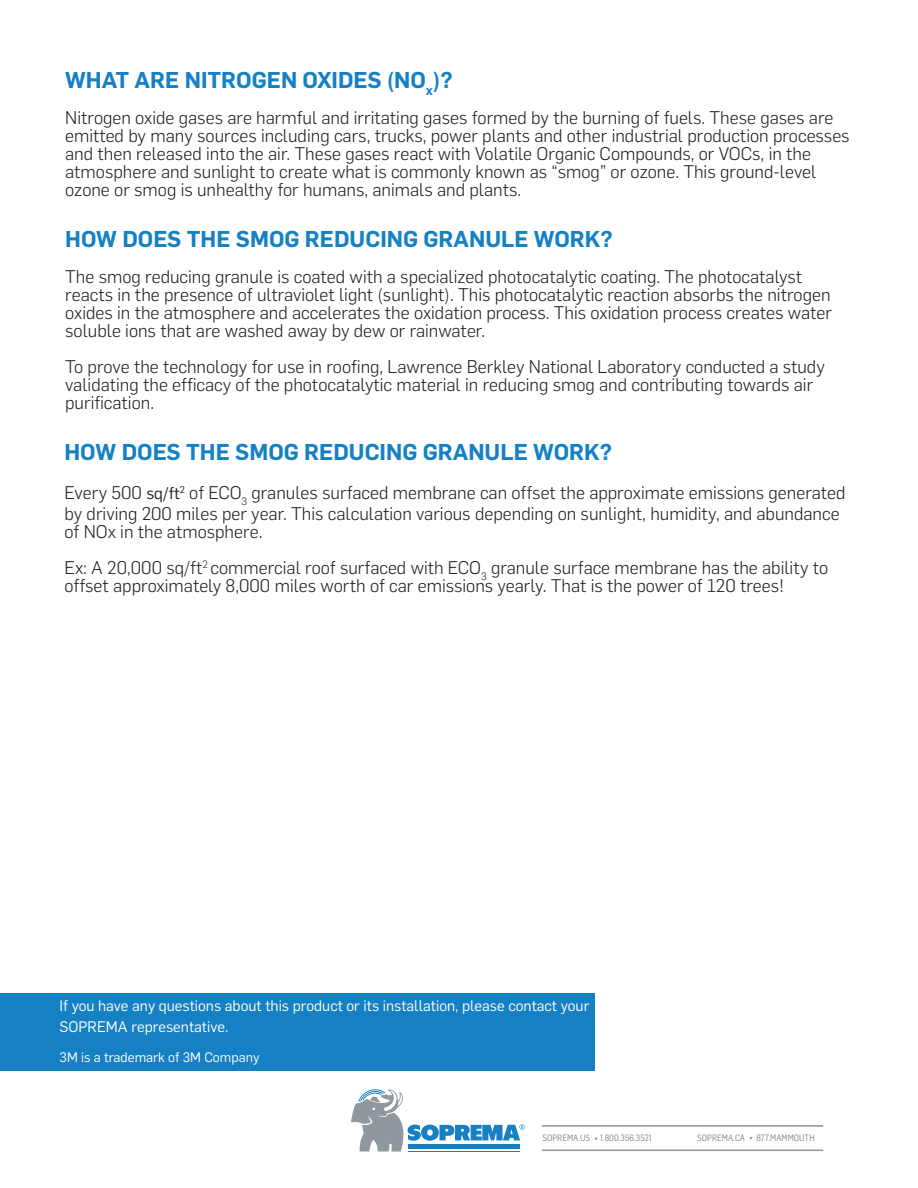
<style>
.page{position:relative;width:918px;height:1188px;background:#fff}
.page>*{position:absolute;margin:0;border:0;box-sizing:border-box;transform-origin:0 0}
.t1{font:600 22.5px "Flama";color:#1581c4}
.t2{font:300 18px/18px "Flama";color:#231f20}
.t3{font:15px/21px "Flama";color:#fff}
.t4{font:13.5px "Flama";color:#fff}
.t5{font:9px "Flama Semicondensed";color:#808285}
.s1{font-weight:400;font-size:16.5px}
</style>
<div class="page">
<svg style="left:351px;top:1089px;width:174px;height:63px"></svg>
<hr style="left:542px;top:1125px;width:281px;height:2px;background:#8f989d">
<hr style="left:542px;top:1150px;width:281px;height:1px;background:#8f989d">
<svg style="left:693px;top:1125px;width:124px;height:25px"></svg>
<svg style="left:541px;top:1125px;width:113px;height:26px"></svg>
<div style="left:0;top:993px;width:595px;height:77px;background:#1581c4"></div>
<p class="t1" style="left:65px;top:64px;width:389px">WHAT ARE NITROGEN OXIDES (NO<sub>x</sub>)?</p>
<p class="t2" style="left:65px;top:107px;width:786px">Nitrogen oxide gases are harmful and irritating gases formed by the burning of fuels. These gases are emitted by many sources including cars, trucks, power plants and other industrial production processes and then released into the air. These gases react with Volatile Organic Compounds, or VOCs, in the atmosphere and sunlight to create what is commonly known as “smog” or ozone. This ground-level ozone or smog is unhealthy for humans, animals and plants.</p>
<p class="t1" style="left:65px;top:223px;width:549px">HOW DOES THE SMOG REDUCING GRANULE WORK?</p>
<p class="t2" style="left:65px;top:266px;width:768px">The smog reducing granule is coated with a specialized photocatalytic coating. The photocatalyst reacts in the presence of ultraviolet light (sunlight). This photocatalytic reaction absorbs the nitrogen oxides in the atmosphere and accelerates the oxidation process. This oxidation process creates water soluble ions that are washed away by dew or rainwater.</p>
<p class="t2" style="left:65px;top:356px;width:761px">To prove the technology for use in roofing, Lawrence Berkley National Laboratory conducted a study validating the efficacy of the photocatalytic material in reducing smog and contributing towards air purification.</p>
<p class="t1" style="left:64px;top:436px;width:549px">HOW DOES THE SMOG REDUCING GRANULE WORK?</p>
<p class="t2" style="left:64px;top:481px;width:783px;line-height:21px">Every 500 <span class="s1">sq/ft</span><sup>2</sup> of ECO<sub>3</sub> granules surfaced membrane can offset the approximate emissions generated by driving 200 miles per year. This calculation various depending on sunlight, humidity, and abundance</p>
<p class="t2" style="left:64px;top:521px;width:199px">of NOx in the atmosphere.</p>
<p class="t2" style="left:64px;top:557px;width:765px">Ex: A 20,000 sq/ft<sup>2</sup> commercial roof surfaced with ECO<sub>3</sub> granule surface membrane has the ability to offset approximately 8,000 miles worth of car emissions yearly. That is the power of 120 trees!</p>
<p class="t3" style="left:60px;top:995px;width:531px">If you have any questions about this product or its installation, please contact your<br>SOPREMA representative.</p>
<p class="t4" style="left:60px;top:1048px;width:201px">3M is a trademark of 3M Company</p>
<p class="t5" style="left:542px;top:1132px;width:111px">SOPREMA.US 1.800.356.3521</p>
<p class="t5" style="left:697px;top:1132px;width:49px">SOPREMA.CA</p>
<p class="t5" style="left:756px;top:1132px;width:60px">877.MAMMOUTH</p>
</div>
